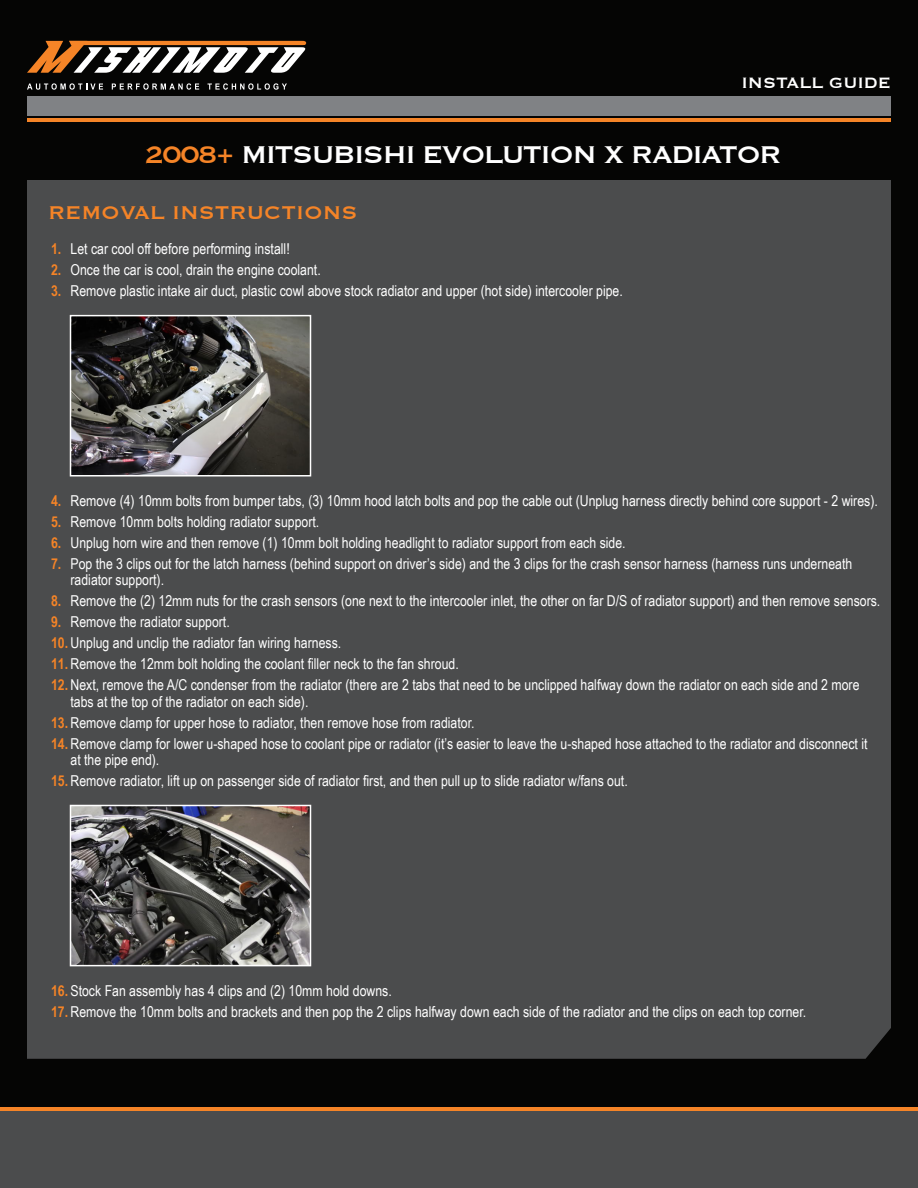
<style>
.page{position:relative;width:918px;height:1188px;background:#050504}
.page>*{position:absolute;margin:0;border:0;box-sizing:border-box;transform-origin:0 0}
.t1{font:31.5px "Copperplate";letter-spacing:-.05em;color:#fff}
.t2{font:24px "Copperplate";color:#f58427}
.t3{font:19.5px "Copperplate";color:#fff}
.Paragraph_Style_1{font:15px/16.5px "Arial Narrow";color:#fff}
.t4{font:700 15px/21px "Arial Narrow";color:#f58427;text-align:justify}
.s1{color:#f58427}
.s2{font-weight:700;color:#f58427}
</style>
<div class="page">
<div style="left:27px;top:180px;width:864px;height:879px;background:#4b4c4d"></div>
<div style="left:27px;top:97px;width:864px;height:19px;background:#808285"></div>
<hr style="left:27px;top:118px;width:864px;height:4px;background:#f58427">
<div style="left:0;top:1107px;width:918px;height:81px;background:#4b4c4d"></div>
<hr style="left:0;top:1107px;width:918px;height:4px;background:#f58427">
<svg style="left:27px;top:83px;width:76px;height:7px"></svg>
<svg style="left:112px;top:83px;width:87px;height:7px"></svg>
<svg style="left:208px;top:83px;width:79px;height:7px"></svg>
<svg style="left:27px;top:41px;width:279px;height:32px"></svg>
<img style="left:73px;top:318px;width:235px;height:156px">
<div style="left:70px;top:315px;width:241px;height:162px;border:2px solid #fff"></div>
<img style="left:73px;top:808px;width:235px;height:155px">
<div style="left:70px;top:805px;width:241px;height:161px;border:2px solid #fff"></div>
<p class="t3" style="left:741px;top:70px;width:151px">INSTALL GUIDE</p>
<p class="t1" style="left:145px;top:134px;width:639px"><span class="s1">2008+</span> MITSUBISHI EVOLUTION X RADIATOR</p>
<p class="t2" style="left:48px;top:197px;width:311px">REMOVAL INSTRUCTIONS</p>
<p class="Paragraph_Style_1" style="left:70px;top:240px;width:221px">Let car cool off before performing install!</p>
<p class="Paragraph_Style_1" style="left:70px;top:261px;width:252px">Once the car is cool, drain the engine coolant.</p>
<p class="Paragraph_Style_1" style="left:70px;top:282px;width:554px">Remove plastic intake air duct, plastic cowl above stock radiator and upper (hot side) intercooler pipe.</p>
<p class="t4" style="left:51px;top:237px;width:12px">1.<br>2.<br>3.</p>
<p class="Paragraph_Style_1" style="left:70px;top:492px;width:809px">Remove (4) 10mm bolts from bumper tabs, (3) 10mm hood latch bolts and pop the cable out (Unplug harness directly behind core support - 2 wires).</p>
<p class="Paragraph_Style_1" style="left:70px;top:513px;width:250px">Remove 10mm bolts holding radiator support.</p>
<p class="Paragraph_Style_1" style="left:70px;top:534px;width:557px">Unplug horn wire and then remove (1) 10mm bolt holding headlight to radiator support from each side.</p>
<p class="Paragraph_Style_1" style="left:70px;top:555px;width:783px">Pop the 3 clips out for the latch harness (behind support on driver’s side) and the 3 clips for the crash sensor harness (harness runs underneath radiator support).</p>
<p class="Paragraph_Style_1" style="left:70px;top:592px;width:811px">Remove the (2) 12mm nuts for the crash sensors (one next to the intercooler inlet, the other on far D/S of radiator support) and then remove sensors.</p>
<p class="Paragraph_Style_1" style="left:70px;top:613px;width:161px">Remove the radiator support.</p>
<p class="Paragraph_Style_1" style="left:51px;top:634px;width:292px"><span class="s2">10.</span> Unplug and unclip the radiator fan wiring harness.</p>
<p class="Paragraph_Style_1" style="left:51px;top:655px;width:409px"><span class="s2">11.</span> Remove the 12mm bolt holding the coolant filler neck to the fan shroud.</p>
<p class="Paragraph_Style_1" style="left:70px;top:676px;width:791px;text-indent:-19px"><span class="s2">12.</span> Next, remove the A/C condenser from the radiator (there are 2 tabs that need to be unclipped halfway down the radiator on each side and 2 more tabs at the top of the radiator on each side).</p>
<p class="Paragraph_Style_1" style="left:51px;top:714px;width:425px"><span class="s2">13.</span> Remove clamp for upper hose to radiator, then remove hose from radiator.</p>
<p class="Paragraph_Style_1" style="left:70px;top:735px;width:799px;text-indent:-19px"><span class="s2">14.</span> Remove clamp for lower u-shaped hose to coolant pipe or radiator (it’s easier to leave the u-shaped hose attached to the radiator and disconnect it at the pipe end).</p>
<p class="Paragraph_Style_1" style="left:51px;top:772px;width:578px"><span class="s2">15.</span> Remove radiator, lift up on passenger side of radiator first, and then pull up to slide radiator w/fans out.</p>
<p class="t4" style="left:51px;top:489px;width:12px">4.<br>5.<br>6.<br>7.</p>
<p class="t4" style="left:51px;top:590px;width:12px">8.<br>9.</p>
<p class="Paragraph_Style_1" style="left:51px;top:982px;width:342px"><span class="s2">16.</span> Stock Fan assembly has 4 clips and (2) 10mm hold downs.</p>
<p class="Paragraph_Style_1" style="left:51px;top:1003px;width:757px"><span class="s2">17.</span> Remove the 10mm bolts and brackets and then pop the 2 clips halfway down each side of the radiator and the clips on each top corner.</p>
</div>
